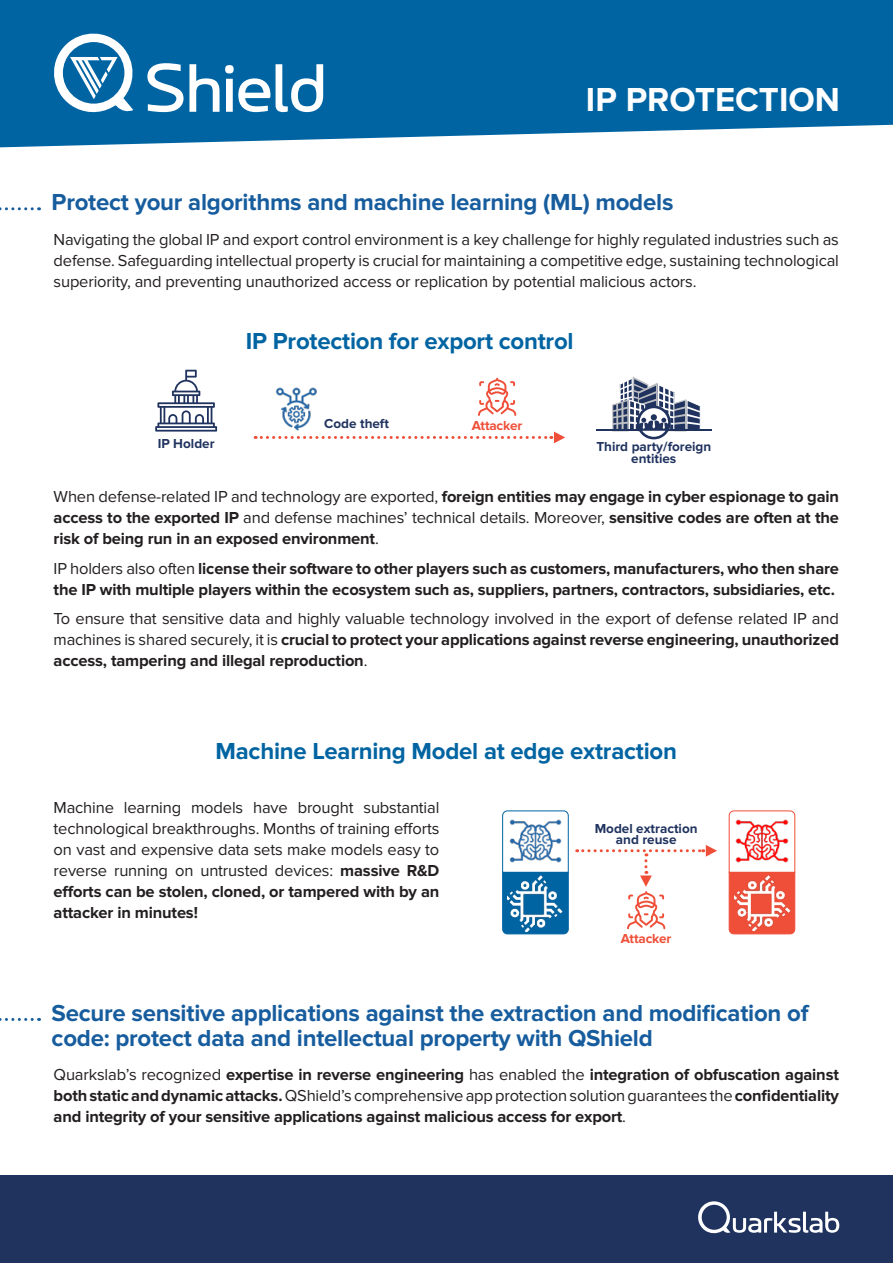
<style>
.page{position:relative;width:893px;height:1263px;background:#fff}
.page>*{position:absolute;margin:0;border:0;box-sizing:border-box;transform-origin:0 0}
.t1{font:700 34.5px "Proxima Nova";color:#fff}
.TEXTE_ILLUS{font:700 24px/25.5px "Proxima Nova";letter-spacing:-.01em;color:#175d9e}
.TEXTE_ILLUS-2{font:700 24px "Proxima Nova";letter-spacing:-.01em;color:#0164a2}
.TEXTE_ILLUS-3{font:16.5px/21px "Proxima Nova";letter-spacing:-.01em;color:#231f20;text-align:justify}
.TEXTE_ILLUS-4{font:700 16.5px/21px "Proxima Nova";letter-spacing:-.01em;color:#231f20;text-align:justify}
.t2{font:700 13.5px/11.2px "Proxima Nova";color:#20335f;text-align:center}
.t3{font:700 13.5px "Proxima Nova";letter-spacing:-.01em;color:#ef4f38}
.s1{font-weight:400}
.s2{font-weight:700}
</style>
<div class="page">
<svg style="left:0;top:0;width:893px;height:148px;fill:#0164a2"></svg>
<svg style="left:147px;top:63px;width:176px;height:49px"></svg>
<svg style="left:49px;top:28px;width:89px;height:86px"></svg>
<div style="left:0;top:1176px;width:893px;height:87px;background:#20335f"></div>
<svg style="left:698px;top:1201px;width:141px;height:33px"></svg>
<svg style="left:255px;top:432px;width:310px;height:11px"></svg>
<svg style="left:0;top:207px;width:32px;height:3px"></svg>
<svg style="left:0;top:1018px;width:32px;height:3px"></svg>
<svg style="left:478px;top:378px;width:38px;height:38px"></svg>
<svg style="left:577px;top:845px;width:140px;height:84px"></svg>
<img style="left:276px;top:387px;width:41px;height:43px">
<svg style="left:728px;top:810px;width:67px;height:125px"></svg>
<svg style="left:502px;top:810px;width:67px;height:125px"></svg>
<img style="left:732px;top:819px;width:60px;height:45px">
<img style="left:735px;top:873px;width:56px;height:57px">
<img style="left:505px;top:819px;width:61px;height:45px">
<img style="left:507px;top:873px;width:57px;height:58px">
<svg style="left:155px;top:370px;width:62px;height:62px"></svg>
<hr style="left:596px;top:429px;width:116px;height:2px;background:#20335f">
<svg style="left:612px;top:376px;width:89px;height:63px"></svg>
<h1 class="t1" style="left:586px;top:79px;width:256px">IP PROTECTION</h1>
<p class="TEXTE_ILLUS" style="left:52px;top:190px;width:623px">Protect your algorithms and machine learning (ML) models</p>
<p class="TEXTE_ILLUS-3" style="left:54px;top:229px;width:787px">Navigating the global IP and export control environment is a key challenge for highly regulated industries such as defense. Safeguarding intellectual property is crucial for maintaining a competitive edge, sustaining technological superiority, and preventing unauthorized access or replication by potential malicious actors.</p>
<p class="TEXTE_ILLUS-2" style="left:246px;top:328px;width:329px">IP Protection for export control</p>
<p class="t2" style="left:158px;top:438px;width:58px">IP Holder</p>
<p class="t2" style="left:324px;top:418px;width:66px">Code theft</p>
<p class="t3" style="left:472px;top:418px;width:52px">Attacker</p>
<p class="t2" style="left:596px;top:441px;width:116px">Third party/foreign entities</p>
<p class="TEXTE_ILLUS-4" style="left:54px;top:486px;width:787px"><span class="s1">When defense-related IP and technology are exported,</span> foreign entities may engage in cyber espionage to gain access to the exported IP <span class="s1">and defense machines’ technical details. Moreover,</span> sensitive codes are often at the risk of being run in an exposed environment<span class="s1">.</span></p>
<p class="TEXTE_ILLUS-4" style="left:54px;top:558px;width:787px"><span class="s1">IP holders also often</span> license their software to other players such as customers, manufacturers, who then share the IP with multiple players within the ecosystem such as, suppliers, partners, contractors, subsidiaries, etc.</p>
<p class="TEXTE_ILLUS-3" style="left:54px;top:608px;width:787px">To ensure that sensitive data and highly valuable technology involved in the export of defense related IP and machines is shared securely, it is <span class="s2">crucial to protect your applications against reverse engineering, unauthorized access, tampering and illegal reproduction</span>.</p>
<p class="TEXTE_ILLUS-2" style="left:216px;top:737px;width:463px">Machine Learning Model at edge extraction</p>
<p class="TEXTE_ILLUS-3" style="left:54px;top:797px;width:387px">Machine learning models have brought substantial technological breakthroughs. Months of training efforts on vast and expensive data sets make models easy to reverse running on untrusted devices: <span class="s2">massive R&amp;D efforts can be stolen, cloned, or tampered with by an attacker in minutes!</span></p>
<p class="t2" style="left:595px;top:823px;width:104px">Model extraction and reuse</p>
<p class="t3" style="left:621px;top:931px;width:52px">Attacker</p>
<p class="TEXTE_ILLUS" style="left:52px;top:1001px;width:758px">Secure sensitive applications against the extraction and modification of code: protect data and intellectual property with QShield</p>
<p class="TEXTE_ILLUS-4" style="left:54px;top:1064px;width:787px"><span class="s1">Quarkslab’s recognized</span> expertise in reverse engineering <span class="s1">has enabled the</span> integration of obfuscation against both static and dynamic attacks. <span class="s1">QShield’s comprehensive app protection solution guarantees the</span> confidentiality and integrity of your sensitive applications against malicious access for export<span class="s1">.</span></p>
</div>
